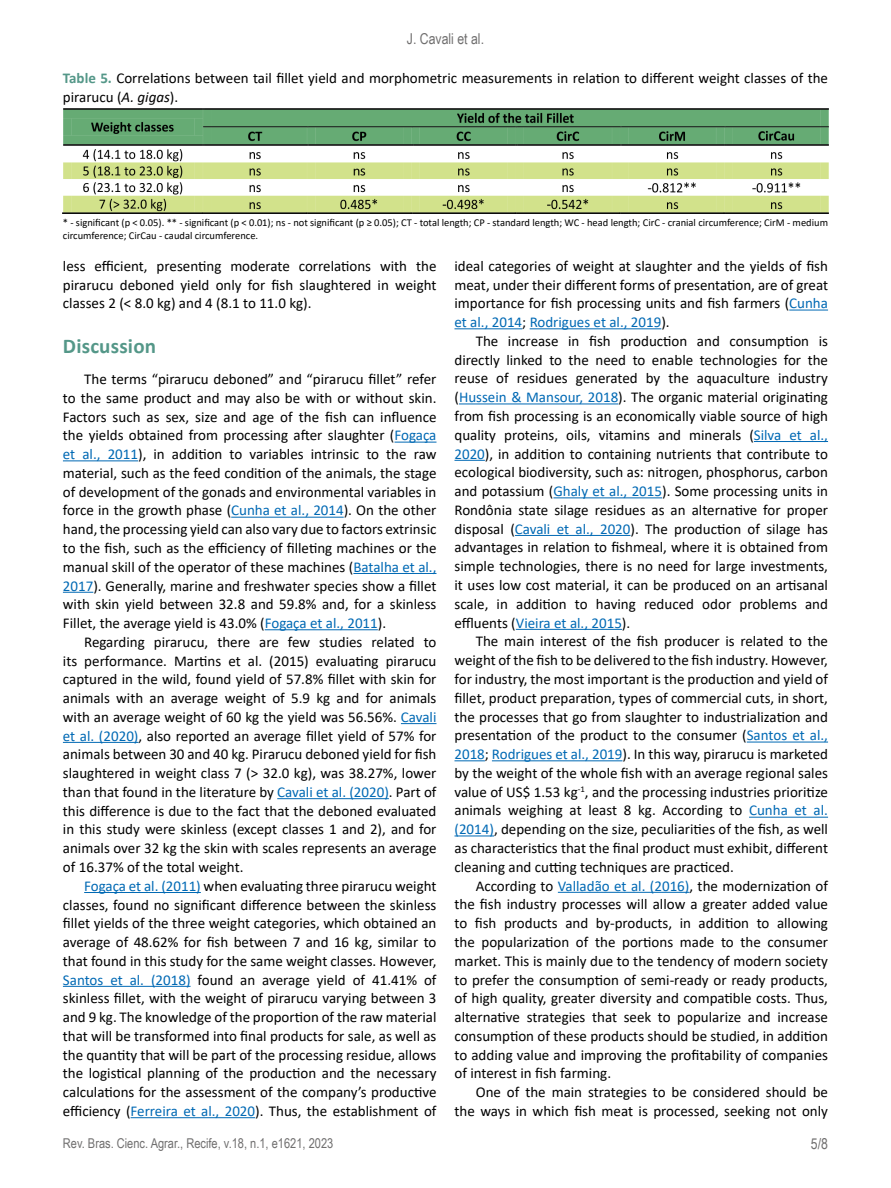
<style>
.page{position:relative;width:891px;height:1188px;background:#fff}
.page>*{position:absolute;margin:0;border:0;box-sizing:border-box;transform-origin:0 0}
.t1{font:700 21px "Calibri";letter-spacing:.01em;color:#549788}
.t2{font:15px/18.8px "Calibri";color:#000;text-align:justify}
.t3{font:15px "Arial Narrow";color:#706f6f}
.t4{font:13.5px "Arial Narrow";color:#706f6f}
.t5{font:10.5px/12.6px "Calibri";color:#000}
.s1{font-weight:700;color:#549788}
.s2{font-style:italic}
.s3{color:#0069b4}
</style>
<div class="page">
<hr style="left:395px;top:442px;width:42px;height:1px;background:#0069b4">
<hr style="left:63px;top:460px;width:75px;height:1px;background:#0069b4">
<hr style="left:231px;top:517px;width:113px;height:1px;background:#0069b4">
<hr style="left:353px;top:573px;width:84px;height:1px;background:#0069b4">
<hr style="left:63px;top:592px;width:30px;height:1px;background:#0069b4">
<hr style="left:265px;top:629px;width:113px;height:1px;background:#0069b4">
<hr style="left:401px;top:723px;width:35px;height:1px;background:#0069b4">
<hr style="left:63px;top:742px;width:75px;height:1px;background:#0069b4">
<hr style="left:277px;top:798px;width:112px;height:1px;background:#0069b4">
<hr style="left:84px;top:892px;width:117px;height:1px;background:#0069b4">
<hr style="left:63px;top:986px;width:128px;height:1px;background:#0069b4">
<hr style="left:131px;top:1117px;width:124px;height:1px;background:#0069b4">
<hr style="left:789px;top:310px;width:39px;height:1px;background:#0069b4">
<hr style="left:454px;top:328px;width:68px;height:1px;background:#0069b4">
<hr style="left:530px;top:328px;width:131px;height:1px;background:#0069b4">
<hr style="left:459px;top:403px;width:159px;height:1px;background:#0069b4">
<hr style="left:754px;top:441px;width:74px;height:1px;background:#0069b4">
<hr style="left:454px;top:460px;width:31px;height:1px;background:#0069b4">
<hr style="left:553px;top:497px;width:109px;height:1px;background:#0069b4">
<hr style="left:515px;top:535px;width:115px;height:1px;background:#0069b4">
<hr style="left:516px;top:629px;width:106px;height:1px;background:#0069b4">
<hr style="left:747px;top:742px;width:81px;height:1px;background:#0069b4">
<hr style="left:454px;top:760px;width:31px;height:1px;background:#0069b4">
<hr style="left:492px;top:760px;width:130px;height:1px;background:#0069b4">
<hr style="left:749px;top:817px;width:79px;height:1px;background:#0069b4">
<hr style="left:454px;top:835px;width:40px;height:1px;background:#0069b4">
<hr style="left:558px;top:892px;width:131px;height:1px;background:#0069b4">
<img style="left:63px;top:108px;width:765px;height:106px">
<p class="t3" style="left:407px;top:28px;width:79px">J. Cavali et al.</p>
<p class="t2" style="left:63px;top:68px;width:767px"><span class="s1">Table 5.</span> Correlations between tail fillet yield and morphometric measurements in relation to different weight classes of the pirarucu (<span class="s2">A. gigas</span>).</p>
<p class="t5" style="left:63px;top:216px;width:767px">* - significant (p &lt; 0.05). ** - significant (p &lt; 0.01); ns - not significant (p ≥ 0.05); CT - total length; CP - standard length; WC - head length; CirC - cranial circumference; CirM - medium circumference; CirCau - caudal circumference.</p>
<p class="t2" style="left:63px;top:256px;width:375px">less efficient, presenting moderate correlations with the pirarucu deboned yield only for fish slaughtered in weight classes 2 (&lt; 8.0 kg) and 4 (8.1 to 11.0 kg).</p>
<h1 class="t1" style="left:63px;top:331px;width:95px">Discussion</h1>
<p class="t2" style="left:63px;top:369px;width:375px;text-indent:21px">The terms “pirarucu deboned” and “pirarucu fillet” refer to the same product and may also be with or without skin.<br>Factors such as sex, size and age of the fish can influence the yields obtained from processing after slaughter (<span class="s3">Fogaça et al., 2011</span>), in addition to variables intrinsic to the raw material, such as the feed condition of the animals, the stage of development of the gonads and environmental variables in force in the growth phase (<span class="s3">Cunha et al., 2014</span>). On the other hand, the processing yield can also vary due to factors extrinsic to the fish, such as the efficiency of filleting machines or the manual skill of the operator of these machines (<span class="s3">Batalha et al., 2017</span>). Generally, marine and freshwater species show a fillet with skin yield between 32.8 and 59.8% and, for a skinless Fillet, the average yield is 43.0% (<span class="s3">Fogaça et al., 2011</span>).</p>
<p class="t2" style="left:63px;top:632px;width:375px;text-indent:21px">Regarding pirarucu, there are few studies related to its performance. Martins et al. (2015) evaluating pirarucu captured in the wild, found yield of 57.8% fillet with skin for animals with an average weight of 5.9 kg and for animals with an average weight of 60 kg the yield was 56.56%. <span class="s3">Cavali et al. (2020)</span>, also reported an average fillet yield of 57% for animals between 30 and 40 kg. Pirarucu deboned yield for fish slaughtered in weight class 7 (&gt; 32.0 kg), was 38.27%, lower than that found in the literature by <span class="s3">Cavali et al. (2020)</span>. Part of this difference is due to the fact that the deboned evaluated in this study were skinless (except classes 1 and 2), and for animals over 32 kg the skin with scales represents an average of 16.37% of the total weight.</p>
<p class="t2" style="left:63px;top:876px;width:375px;text-indent:21px"><span class="s3">Fogaça et al. (2011)</span> when evaluating three pirarucu weight classes, found no significant difference between the skinless fillet yields of the three weight categories, which obtained an average of 48.62% for fish between 7 and 16 kg, similar to that found in this study for the same weight classes. However, <span class="s3">Santos et al. (2018)</span> found an average yield of 41.41% of skinless fillet, with the weight of pirarucu varying between 3 and 9 kg. The knowledge of the proportion of the raw material that will be transformed into final products for sale, as well as the quantity that will be part of the processing residue, allows the logistical planning of the production and the necessary calculations for the assessment of the company’s productive efficiency (<span class="s3">Ferreira et al., 2020</span>). Thus, the establishment of</p>
<p class="t2" style="left:454px;top:256px;width:375px">ideal categories of weight at slaughter and the yields of fish meat, under their different forms of presentation, are of great importance for fish processing units and fish farmers (<span class="s3">Cunha et al., 2014</span>; <span class="s3">Rodrigues et al., 2019</span>).</p>
<p class="t2" style="left:454px;top:331px;width:375px;text-indent:21px">The increase in fish production and consumption is directly linked to the need to enable technologies for the reuse of residues generated by the aquaculture industry (<span class="s3">Hussein &amp; Mansour, 2018</span>). The organic material originating from fish processing is an economically viable source of high quality proteins, oils, vitamins and minerals (<span class="s3">Silva et al., 2020</span>), in addition to containing nutrients that contribute to ecological biodiversity, such as: nitrogen, phosphorus, carbon and potassium (<span class="s3">Ghaly et al., 2015</span>). Some processing units in Rondônia state silage residues as an alternative for proper disposal (<span class="s3">Cavali et al., 2020</span>). The production of silage has advantages in relation to fishmeal, where it is obtained from simple technologies, there is no need for large investments, it uses low cost material, it can be produced on an artisanal scale, in addition to having reduced odor problems and effluents (<span class="s3">Vieira et al., 2015</span>).</p>
<p class="t2" style="left:454px;top:632px;width:375px;text-indent:21px">The main interest of the fish producer is related to the weight of the fish to be delivered to the fish industry. However, for industry, the most important is the production and yield of fillet, product preparation, types of commercial cuts, in short, the processes that go from slaughter to industrialization and presentation of the product to the consumer (<span class="s3">Santos et al., 2018</span>; <span class="s3">Rodrigues et al., 2019</span>). In this way, pirarucu is marketed by the weight of the whole fish with an average regional sales value of US$ 1.53 kg<sup>-1</sup>, and the processing industries prioritize animals weighing at least 8 kg. According to <span class="s3">Cunha et al. (2014)</span>, depending on the size, peculiarities of the fish, as well as characteristics that the final product must exhibit, different cleaning and cutting techniques are practiced.</p>
<p class="t2" style="left:454px;top:876px;width:375px;text-indent:21px">According to <span class="s3">Valladão et al. (2016)</span>, the modernization of the fish industry processes will allow a greater added value to fish products and by-products, in addition to allowing the popularization of the portions made to the consumer market. This is mainly due to the tendency of modern society to prefer the consumption of semi-ready or ready products, of high quality, greater diversity and compatible costs. Thus, alternative strategies that seek to popularize and increase consumption of these products should be studied, in addition to adding value and improving the profitability of companies of interest in fish farming.</p>
<p class="t2" style="left:454px;top:1082px;width:375px;text-align:right">One of the main strategies to be considered should be the ways in which fish meat is processed, seeking not only</p>
<p class="t4" style="left:63px;top:1134px;width:272px">Rev. Bras. Cienc. Agrar., Recife, v.18, n.1, e1621, 2023</p>
<p class="t3" style="left:811px;top:1133px;width:19px">5/8</p>
</div>
